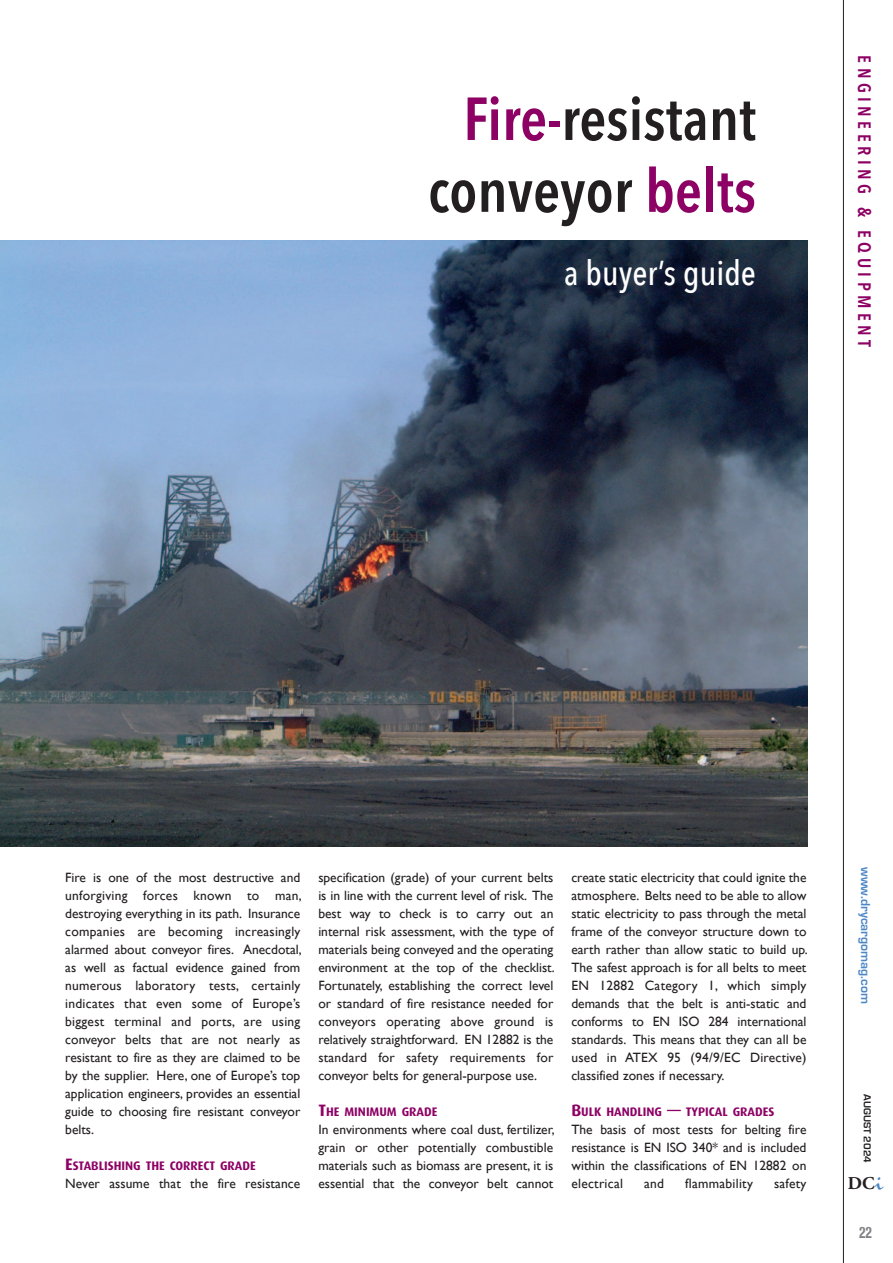
<style>
.page{position:relative;width:893px;height:1263px;background:#fff}
.page>*{position:absolute;margin:0;border:0;box-sizing:border-box;transform-origin:0 0}
.t1{font:600 60px/71.8px "Avenir Next Condensed";color:#231f20;text-align:center}
.t2{font:500 34.5px "Avenir Next Condensed";color:#fff}
.t3{font:600 18px "Avenir Next Condensed";letter-spacing:.25em;color:#8d0164}
.t4{font:700 18px "Adobe Garamond";color:#231f20}
.t5{font:700 condensed 16.5px "Akzidenz Grotesk BE";color:#808285}
.t6{font:13.5px/18px "Gill Sans";color:#231f20;text-align:justify}
.t7{font:700 13.5px "Eurostile";color:#4d87c6}
.t8{font:13.5px "Gill Sans";letter-spacing:.02em;color:#231f20}
.t9{font:700 12.3px "Dax";color:#8d0164}
.t10{font:700 10.5px "Eurostile";color:#231f20}
.s1{color:#8d0164}
.s2{font-size:16.5px}
.s3{font-family:"Zephyr";font-weight:400;color:#4d87c6}
</style>
<div class="page">
<img style="left:0;top:240px;width:808px;height:607px">
<hr style="left:843px;top:0;width:1px;height:1263px;background:#231f20">
<p class="t1" style="left:428px;top:85px;width:329px"><span class="s1">Fire-</span>resistant conveyor <span class="s1">belts</span></p>
<p class="t2" style="left:564px;top:250px;width:194px">a buyer’s guide</p>
<p class="t3" style="left:876px;top:55px;width:293px;rotate:90deg">ENGINEERING &amp; EQUIPMENT</p>
<p class="t6" style="left:65px;top:868px;width:238px">Fire is one of the most destructive and unforgiving forces known to man, destroying everything in its path. Insurance companies are becoming increasingly alarmed about conveyor fires. Anecdotal, as well as factual evidence gained from numerous laboratory tests, certainly indicates that even some of Europe’s biggest terminal and ports, are using conveyor belts that are not nearly as resistant to fire as they are claimed to be by the supplier. Here, one of Europe’s top application engineers, provides an essential guide to choosing fire resistant conveyor belts.</p>
<p class="t9" style="left:65px;top:1160px;width:192px"><span class="s2">E</span>STABLISHING THE CORRECT GRADE</p>
<p class="t6" style="left:65px;top:1174px;width:237px">Never assume that the fire resistance</p>
<p class="t6" style="left:318px;top:868px;width:238px">specification (grade) of your current belts is in line with the current level of risk. The best way to check is to carry out an internal risk assessment, with the type of materials being conveyed and the operating environment at the top of the checklist.<br>Fortunately, establishing the correct level or standard of fire resistance needed for conveyors operating above ground is relatively straightforward. EN 12882 is the standard for safety requirements for conveyor belts for general-purpose use.</p>
<p class="t9" style="left:318px;top:1106px;width:121px"><span class="s2">T</span>HE MINIMUM GRADE</p>
<p class="t6" style="left:318px;top:1120px;width:238px">In environments where coal dust, fertilizer, grain or other potentially combustible materials such as biomass are present, it is essential that the conveyor belt cannot</p>
<p class="t6" style="left:571px;top:868px;width:238px">create static electricity that could ignite the atmosphere. Belts need to be able to allow static electricity to pass through the metal frame of the conveyor structure down to earth rather than allow static to build up.<br>The safest approach is for all belts to meet EN 12882 Category 1, which simply demands that the belt is anti-static and conforms to EN ISO 284 international standards. This means that they can all be used in ATEX 95 (94/9/EC Directive) classified zones if necessary.</p>
<p class="t9" style="left:571px;top:1106px;width:205px"><span class="s2">B</span>ULK HANDLING <span class="s2">—</span> TYPICAL GRADES</p>
<p class="t6" style="left:571px;top:1120px;width:237px">The basis of most tests for belting fire resistance is EN ISO 340* and is included within the classifications of EN 12882 on electrical</p>
<p class="t6" style="left:644px;top:1174px;width:21px">and</p>
<p class="t8" style="left:685px;top:1176px;width:69px">flammability</p>
<p class="t6" style="left:774px;top:1174px;width:34px">safety</p>
<p class="t7" style="left:872px;top:867px;width:138px;rotate:90deg">www.drycargomag.com</p>
<p class="t10" style="left:872px;top:1094px;width:70px;rotate:90deg">AUGUST 2024</p>
<p class="t4" style="left:848px;top:1176px;width:37px">DC<span class="s3">i</span></p>
<p class="t5" style="left:859px;top:1226px;width:15px">22</p>
</div>
